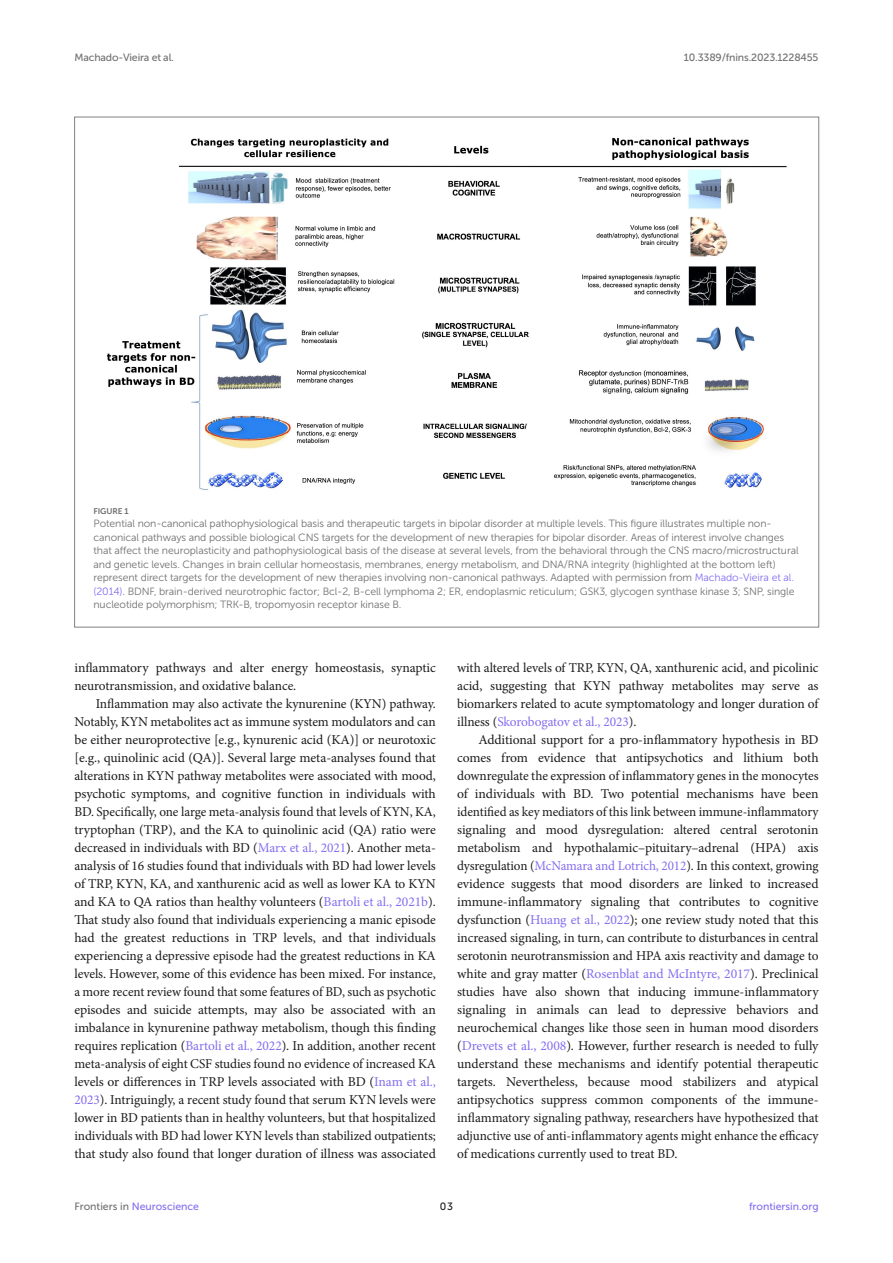
<style>
.page{position:relative;width:893px;height:1263px;background:#fff}
.page>*{position:absolute;margin:0;border:0;box-sizing:border-box;transform-origin:0 0}
.TEXT{font:13.5px/18px "Minion Pro";letter-spacing:-.005em;color:#1b1c1b;text-align:justify}
.FIG_LEG{font:10.5px/13.5px "Museo Sans 300";letter-spacing:-.01em;color:#706f70}
.t1{font:10.5px "Museo Sans 500";letter-spacing:-.015em;color:#706f70}
.t2{font:10.5px "Museo Sans 500";color:#856df0}
.t3{font:10.5px "Museo Sans 500";color:#1b1c1b}
.FIG_HD{font:8.25px "Museo Sans 700";letter-spacing:-.01em;color:#706f70}
.s1{color:#856df0}
.s2{color:#706f70}
</style>
<div class="page">
<img style="left:106px;top:137px;width:681px;height:353px">
<p class="t1" style="left:74px;top:51px;width:101px">Machado-Vieira et al.</p>
<p class="t1" style="left:684px;top:51px;width:136px">10.3389/fnins.2023.1228455</p>
<p class="FIG_HD" style="left:94px;top:506px;width:37px">FIGURE 1</p>
<p class="FIG_LEG" style="left:94px;top:517px;width:707px">Potential non-canonical pathophysiological basis and therapeutic targets in bipolar disorder at multiple levels. This figure illustrates multiple non&shy;canonical pathways and possible biological CNS targets for the development of new therapies for bipolar disorder. Areas of interest involve changes that affect the neuroplasticity and pathophysiological basis of the disease at several levels, from the behavioral through the CNS macro/microstructural and genetic levels. Changes in brain cellular homeostasis, membranes, energy metabolism, and DNA/RNA integrity (highlighted at the bottom left) represent direct targets for the development of new therapies involving non-canonical pathways. Adapted with permission from <span class="s1">Machado-Vieira et al. (2014)</span>. BDNF, brain-derived neurotrophic factor; Bcl-2, B-cell lymphoma 2; ER, endoplasmic reticulum; GSK3, glycogen synthase kinase 3; SNP, single nucleotide polymorphism; TRK-B, tropomyosin receptor kinase B.</p>
<p class="TEXT" style="left:74px;top:659px;width:363px">inflammatory pathways and alter energy homeostasis, synaptic neurotransmission, and oxidative balance.</p>
<p class="TEXT" style="left:74px;top:695px;width:363px;text-indent:21px">Inflammation may also activate the kynurenine (KYN) pathway.<br>Notably, KYN metabolites act as immune system modulators and can be either neuroprotective [e.g., kynurenic acid (KA)] or neurotoxic [e.g., quinolinic acid (QA)]. Several large meta-analyses found that alterations in KYN pathway metabolites were associated with mood, psychotic symptoms, and cognitive function in individuals with BD. Specifically, one large meta-analysis found that levels of KYN, KA, tryptophan (TRP), and the KA to quinolinic acid (QA) ratio were decreased in individuals with BD (<span class="s1">Marx et al., 2021</span>). Another meta&shy;analysis of 16 studies found that individuals with BD had lower levels of TRP, KYN, KA, and xanthurenic acid as well as lower KA to KYN and KA to QA ratios than healthy volunteers (<span class="s1">Bartoli et al., 2021b</span>).<br>That study also found that individuals experiencing a manic episode had the greatest reductions in TRP levels, and that individuals experiencing a depressive episode had the greatest reductions in KA levels. However, some of this evidence has been mixed. For instance, a more recent review found that some features of BD, such as psychotic episodes and suicide attempts, may also be associated with an imbalance in kynurenine pathway metabolism, though this finding requires replication (<span class="s1">Bartoli et al., 2022</span>). In addition, another recent meta-analysis of eight CSF studies found no evidence of increased KA levels or differences in TRP levels associated with BD (<span class="s1">Inam et al., 2023</span>). Intriguingly, a recent study found that serum KYN levels were lower in BD patients than in healthy volunteers, but that hospitalized individuals with BD had lower KYN levels than stabilized outpatients; that study also found that longer duration of illness was associated</p>
<p class="TEXT" style="left:457px;top:659px;width:363px">with altered levels of TRP, KYN, QA, xanthurenic acid, and picolinic acid, suggesting that KYN pathway metabolites may serve as biomarkers related to acute symptomatology and longer duration of illness (<span class="s1">Skorobogatov et al., 2023</span>).</p>
<p class="TEXT" style="left:457px;top:731px;width:363px;text-indent:21px">Additional support for a pro-inflammatory hypothesis in BD comes from evidence that antipsychotics and lithium both downregulate the expression of inflammatory genes in the monocytes of individuals with BD. Two potential mechanisms have been identified as key mediators of this link between immune-inflammatory signaling and mood dysregulation: altered central serotonin metabolism and hypothalamic–pituitary–adrenal (HPA) axis dysregulation (<span class="s1">McNamara and Lotrich, 2012</span>). In this context, growing evidence suggests that mood disorders are linked to increased immune-inflammatory signaling that contributes to cognitive dysfunction (<span class="s1">Huang et al., 2022</span>); one review study noted that this increased signaling, in turn, can contribute to disturbances in central serotonin neurotransmission and HPA axis reactivity and damage to white and gray matter (<span class="s1">Rosenblat and McIntyre, 2017</span>). Preclinical studies have also shown that inducing immune-inflammatory signaling in animals can lead to depressive behaviors and neurochemical changes like those seen in human mood disorders (<span class="s1">Drevets et al., 2008</span>). However, further research is needed to fully understand these mechanisms and identify potential therapeutic targets. Nevertheless, because mood stabilizers and atypical antipsychotics suppress common components of the immune&shy;inflammatory signaling pathway, researchers have hypothesized that adjunctive use of anti-inflammatory agents might enhance the efficacy of medications currently used to treat BD.</p>
<p class="t2" style="left:74px;top:1200px;width:126px"><span class="s2">Frontiers in</span> Neuroscience</p>
<p class="t3" style="left:440px;top:1200px;width:15px">03</p>
<p class="t2" style="left:749px;top:1200px;width:71px">frontiersin.org</p>
</div>
